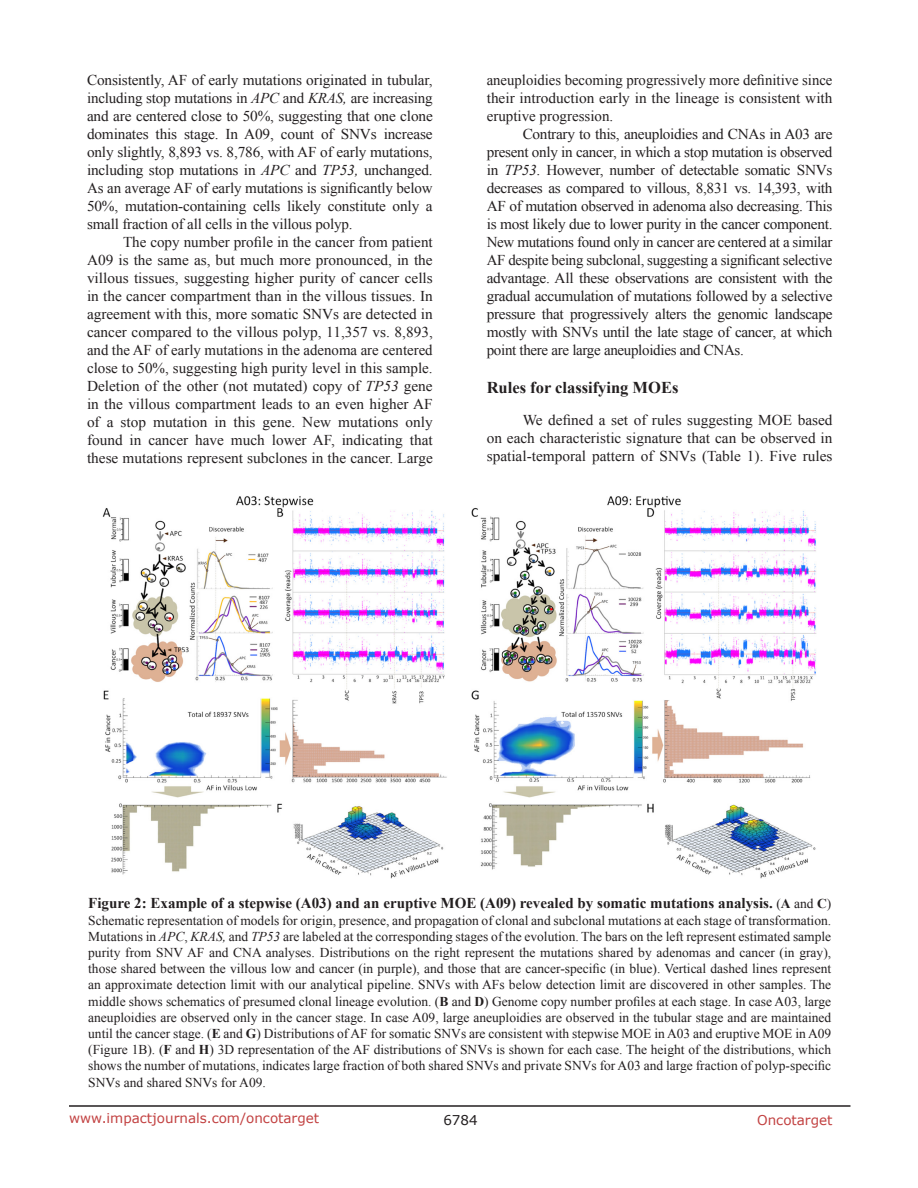
<style>
.page{position:relative;width:918px;height:1188px;background:#fff}
.page>*{position:absolute;margin:0;border:0;box-sizing:border-box;transform-origin:0 0}
.sub_heading_1{font:700 16.5px "Times New Roman";color:#231f20}
.BodyText{font:15px/18px "Times New Roman";color:#231f20;text-align:justify}
.Figuretrx{font:700 15px "Times New Roman";color:#231f20}
.Figuretrx-2{font:13.5px/16.2px "Times New Roman";color:#231f20;text-align:justify}
.t1{font:13.5px "Verdana";color:#c24141}
.t2{font:13.5px "Verdana";color:#231f20}
.s1{font-style:italic}
.s2{font-weight:400;font-size:13.5px}
.s3{font-size:13.5px}
.s4{font-weight:700}
</style>
<div class="page">
<hr style="left:69px;top:1105px;width:781px;height:2px;background:#231f20">
<img style="left:103px;top:496px;width:714px;height:383px">
<p class="BodyText" style="left:87px;top:71px;width:347px">Consistently, AF of early mutations originated in tubular, including stop mutations in <span class="s1">APC</span> and <span class="s1">KRAS,</span> are increasing and are centered close to 50%, suggesting that one clone dominates this stage. In A09, count of SNVs increase only slightly, 8,893 vs. 8,786, with AF of early mutations, including stop mutations in <span class="s1">APC</span> and <span class="s1">TP53,</span> unchanged.<br>As an average AF of early mutations is significantly below 50%, mutation-containing cells likely constitute only a small fraction of all cells in the villous polyp.</p>
<p class="BodyText" style="left:87px;top:233px;width:347px;text-indent:36px">The copy number profile in the cancer from patient A09 is the same as, but much more pronounced, in the villous tissues, suggesting higher purity of cancer cells in the cancer compartment than in the villous tissues. In agreement with this, more somatic SNVs are detected in cancer compared to the villous polyp, 11,357 vs. 8,893, and the AF of early mutations in the adenoma are centered close to 50%, suggesting high purity level in this sample.<br>Deletion of the other (not mutated) copy of <span class="s1">TP53</span> gene in the villous compartment leads to an even higher AF of a stop mutation in this gene. New mutations only found in cancer have much lower AF, indicating that these mutations represent subclones in the cancer. Large</p>
<p class="BodyText" style="left:487px;top:71px;width:347px">aneuploidies becoming progressively more definitive since their introduction early in the lineage is consistent with eruptive progression.</p>
<p class="BodyText" style="left:487px;top:125px;width:347px;text-indent:36px">Contrary to this, aneuploidies and CNAs in A03 are present only in cancer, in which a stop mutation is observed in <span class="s1">TP53</span>. However, number of detectable somatic SNVs decreases as compared to villous, 8,831 vs. 14,393, with AF of mutation observed in adenoma also decreasing. This is most likely due to lower purity in the cancer component.<br>New mutations found only in cancer are centered at a similar AF despite being subclonal, suggesting a significant selective advantage. All these observations are consistent with the gradual accumulation of mutations followed by a selective pressure that progressively alters the genomic landscape mostly with SNVs until the late stage of cancer, at which point there are large aneuploidies and CNAs.</p>
<p class="sub_heading_1" style="left:487px;top:376px;width:193px">Rules for classifying MOEs</p>
<p class="BodyText" style="left:487px;top:410px;width:347px;text-indent:36px">We defined a set of rules suggesting MOE based on each characteristic signature that can be observed in spatial-temporal pattern of SNVs (Table 1). Five rules</p>
<p class="Figuretrx" style="left:88px;top:893px;width:745px">Figure 2: Example of a stepwise (A03) and an eruptive MOE (A09) revealed by somatic mutations analysis. <span class="s2">(</span><span class="s3">A</span> <span class="s2">and</span> <span class="s3">C</span><span class="s2">)</span></p>
<p class="Figuretrx-2" style="left:88px;top:912px;width:745px">Schematic representation of models for origin, presence, and propagation of clonal and subclonal mutations at each stage of transformation.<br>Mutations in <span class="s1">APC</span>, <span class="s1">KRAS,</span> and <span class="s1">TP53</span> are labeled at the corresponding stages of the evolution. The bars on the left represent estimated sample purity from SNV AF and CNA analyses. Distributions on the right represent the mutations shared by adenomas and cancer (in gray), those shared between the villous low and cancer (in purple), and those that are cancer-specific (in blue). Vertical dashed lines represent an approximate detection limit with our analytical pipeline. SNVs with AFs below detection limit are discovered in other samples. The middle shows schematics of presumed clonal lineage evolution. (<span class="s4">B</span> and <span class="s4">D</span>) Genome copy number profiles at each stage. In case A03, large aneuploidies are observed only in the cancer stage. In case A09, large aneuploidies are observed in the tubular stage and are maintained until the cancer stage. (<span class="s4">E</span> and <span class="s4">G</span>) Distributions of AF for somatic SNVs are consistent with stepwise MOE in A03 and eruptive MOE in A09 (Figure 1B). (<span class="s4">F</span> and <span class="s4">H</span>) 3D representation of the AF distributions of SNVs is shown for each case. The height of the distributions, which shows the number of mutations, indicates large fraction of both shared SNVs and private SNVs for A03 and large fraction of polyp-specific SNVs and shared SNVs for A09.</p>
<p class="t1" style="left:69px;top:1109px;width:252px">www.impactjournals.com/oncotarget</p>
<p class="t2" style="left:443px;top:1111px;width:36px">6784</p>
<p class="t1" style="left:757px;top:1111px;width:77px">Oncotarget</p>
</div>
